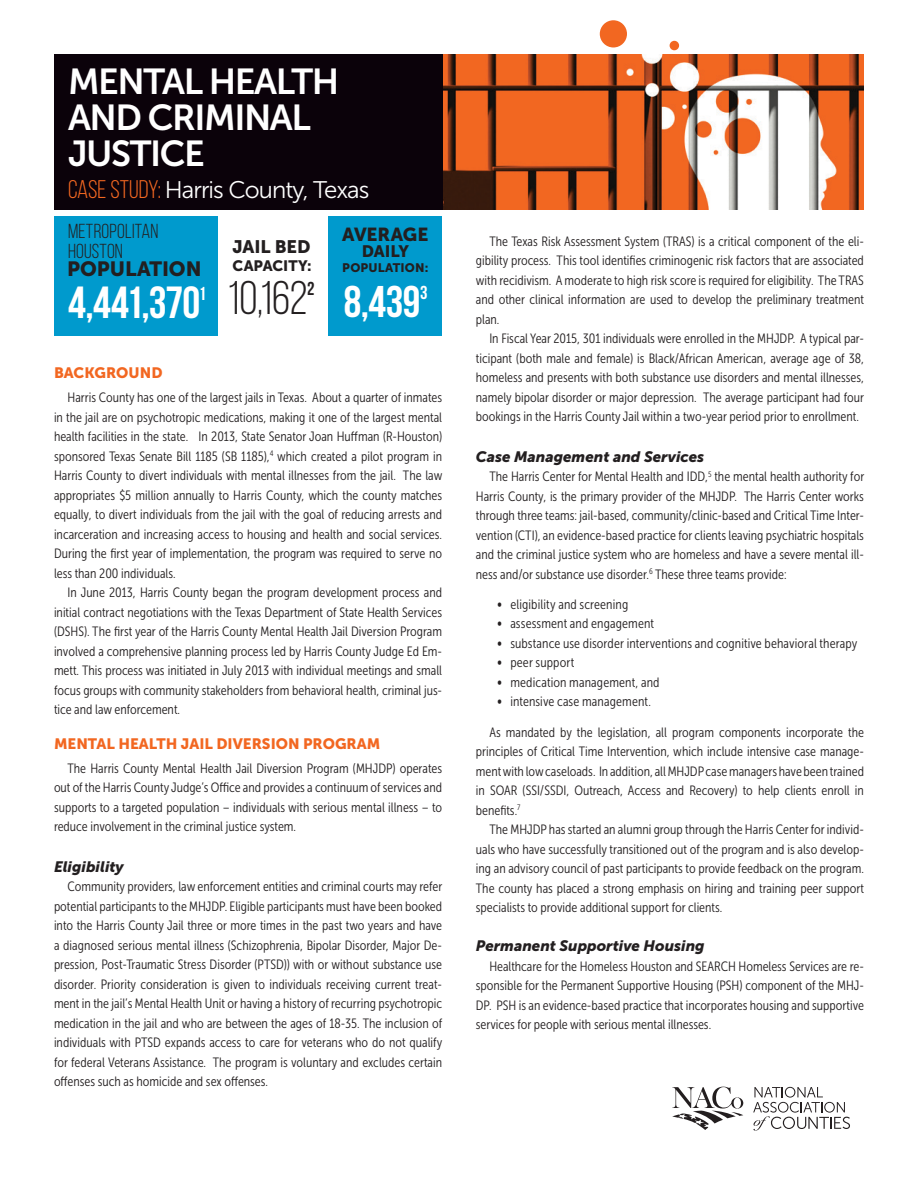
<style>
.page{position:relative;width:918px;height:1188px;background:#fff}
.page>*{position:absolute;margin:0;border:0;box-sizing:border-box;transform-origin:0 0}
.t1{font:47.1px "Bebas Neue";color:#231f20}
.t2{font:45px "Bebas Neue";letter-spacing:-.02em;color:#fff}
.t3{font:44.4px "Bebas Neue";color:#fff}
.t4{font:36px/36px "Museo Sans 700";letter-spacing:-.04em;color:#fff}
.t5{font:24px "Museo Sans 300";letter-spacing:-.04em;color:#fff}
.t6{font:20.55px "Museo Sans 900";letter-spacing:-.005em;color:#231f20}
.t7{font:20.25px/19.5px "Bebas Neue";letter-spacing:.01em;color:#231f20}
.t8{font:18.75px "Museo Sans 900";color:#231f20}
.t9{font:18.75px "Bebas Neue";color:#fff}
.t10{font:18.75px "Bebas Neue";color:#231f20}
.t11{font:18px "Museo Sans 900";letter-spacing:-.005em;color:#231f20}
.t12{font:16.5px "Museo Sans 900";letter-spacing:-.01em;color:#231f20}
.t13{font:italic 15px "Museo Sans 900";color:#231f20}
.section_heads_orange{font:15px "Museo Sans 900";color:#f26721}
.t14{font:15px "Museo Sans 900";letter-spacing:-.005em;color:#231f20}
.t15{font:13.5px/19.5px "Museo Sans Cond 300";color:#231f20;text-align:justify}
.t16{font:12.3px "Museo Sans 900";letter-spacing:.01em;color:#231f20}
.s1{font-family:"Bebas Neue";font-size:25.5px;color:#f26721}
.s2{font-size:15px}
</style>
<div class="page">
<div style="left:54px;top:216px;width:163px;height:119px;background:#009acd"></div>
<div style="left:329px;top:216px;width:113px;height:119px;background:#009acd"></div>
<img style="left:442px;top:54px;width:422px;height:155px">
<div style="left:54px;top:54px;width:388px;height:155px;background:#0b020a"></div>
<div style="left:600px;top:20px;width:27px;height:27px;background:#f26721;border-radius:50%"></div>
<div style="left:670px;top:41px;width:9px;height:9px;background:#f26721;border-radius:50%"></div>
<svg style="left:753px;top:1087px;width:97px;height:44px"></svg>
<svg style="left:672px;top:1087px;width:71px;height:43px"></svg>
<p class="t4" style="left:68px;top:63px;width:273px">MENTAL HEALTH<br>AND CRIMINAL<br>JUSTICE</p>
<p class="t5" style="left:68px;top:177px;width:303px"><span class="s1">CASE STUDY:</span> Harris County, Texas</p>
<p class="t11" style="left:233px;top:237px;width:79px">JAIL BED</p>
<p class="t14" style="left:233px;top:258px;width:81px">CAPACITY:</p>
<p class="t7" style="left:68px;top:221px;width:92px">METROPOLITAN<br>HOUSTON</p>
<p class="t8" style="left:342px;top:223px;width:88px">AVERAGE</p>
<p class="t12" style="left:362px;top:242px;width:48px">DAILY</p>
<p class="t16" style="left:342px;top:261px;width:88px">POPULATION:</p>
<p class="t3" style="left:344px;top:277px;width:78px">8,439</p>
<p class="t9" style="left:420px;top:282px;width:9px">3</p>
<p class="t6" style="left:67px;top:258px;width:136px">POPULATION</p>
<p class="t1" style="left:227px;top:272px;width:82px">10,162</p>
<p class="t10" style="left:307px;top:279px;width:9px">2</p>
<p class="t2" style="left:68px;top:278px;width:134px">4,441,370</p>
<p class="t9" style="left:199px;top:283px;width:9px">1</p>
<p class="section_heads_orange" style="left:54px;top:364px;width:110px">BACKGROUND</p>
<p class="t15" style="left:54px;top:388px;width:390px;text-indent:14px">Harris County has one of the largest jails in Texas. About a quarter of inmates in the jail are on psychotropic medications, making it one of the largest mental health facilities in the state. In 2013, State Senator Joan Huffman (R-Houston) sponsored Texas Senate Bill 1185 (SB 1185),<sup>4</sup> which created a pilot program in Harris County to divert individuals with mental illnesses from the jail. The law appropriates $5 million annually to Harris County, which the county matches equally, to divert individuals from the jail with the goal of reducing arrests and incarceration and increasing access to housing and health and social services.<br>During the first year of implementation, the program was required to serve no less than 200 individuals.</p>
<p class="t15" style="left:54px;top:583px;width:390px;text-indent:14px">In June 2013, Harris County began the program development process and initial contract negotiations with the Texas Department of State Health Services (DSHS). The first year of the Harris County Mental Health Jail Diversion Program involved a comprehensive planning process led by Harris County Judge Ed Em&shy;mett. This process was initiated in July 2013 with individual meetings and small focus groups with community stakeholders from behavioral health, criminal jus&shy;tice and law enforcement.</p>
<p class="section_heads_orange" style="left:54px;top:735px;width:328px">MENTAL HEALTH JAIL DIVERSION PROGRAM</p>
<p class="t15" style="left:54px;top:758px;width:390px;text-indent:14px">The Harris County Mental Health Jail Diversion Program (MHJDP) operates out of the Harris County Judge’s Office and provides a continuum of services and supports to a targeted population – individuals with serious mental illness – to reduce involvement in the criminal justice system.</p>
<p class="t13" style="left:54px;top:858px;width:71px">Eligibility</p>
<p class="t15" style="left:54px;top:877px;width:390px;text-indent:14px">Community providers, law enforcement entities and criminal courts may refer potential participants to the MHJDP. Eligible participants must have been booked into the Harris County Jail three or more times in the past two years and have a diagnosed serious mental illness (Schizophrenia, Bipolar Disorder, Major De&shy;pression, Post-Traumatic Stress Disorder (PTSD)) with or without substance use disorder. Priority consideration is given to individuals receiving current treat&shy;ment in the jail’s Mental Health Unit or having a history of recurring psychotropic medication in the jail and who are between the ages of 18-35. The inclusion of individuals with PTSD expands access to care for veterans who do not qualify for federal Veterans Assistance. The program is voluntary and excludes certain offenses such as homicide and sex offenses.</p>
<p class="t15" style="left:476px;top:231px;width:390px;text-indent:14px">The Texas Risk Assessment System (TRAS) is a critical component of the eli&shy;gibility process. This tool identifies criminogenic risk factors that are associated with recidivism. A moderate to high risk score is required for eligibility. The TRAS and other clinical information are used to develop the preliminary treatment plan.</p>
<p class="t15" style="left:476px;top:329px;width:390px;text-indent:14px">In Fiscal Year 2015, 301 individuals were enrolled in the MHJDP. A typical par&shy;ticipant (both male and female) is Black/African American, average age of 38, homeless and presents with both substance use disorders and mental illnesses, namely bipolar disorder or major depression. The average participant had four bookings in the Harris County Jail within a two-year period prior to enrollment.</p>
<p class="t13" style="left:476px;top:448px;width:230px">Case Management and Services</p>
<p class="t15" style="left:476px;top:467px;width:390px;text-indent:14px">The Harris Center for Mental Health and IDD,<sup>5</sup> the mental health authority for Harris County, is the primary provider of the MHJDP. The Harris Center works through three teams: jail-based, community/clinic-based and Critical Time Inter&shy;vention (CTI), an evidence-based practice for clients leaving psychiatric hospitals and the criminal justice system who are homeless and have a severe mental ill&shy;ness and/or substance use disorder.<sup>6</sup> These three teams provide:</p>
<p class="t15" style="left:497px;top:595px;width:133px"><span class="s2">•</span> eligibility and screening</p>
<p class="t15" style="left:497px;top:614px;width:159px"><span class="s2">•</span> assessment and engagement</p>
<p class="t15" style="left:497px;top:634px;width:362px"><span class="s2">•</span> substance use disorder interventions and cognitive behavioral therapy</p>
<p class="t15" style="left:497px;top:653px;width:79px"><span class="s2">•</span> peer support</p>
<p class="t15" style="left:497px;top:673px;width:164px"><span class="s2">•</span> medication management, and</p>
<p class="t15" style="left:497px;top:692px;width:156px"><span class="s2">•</span> intensive case management.</p>
<p class="t15" style="left:476px;top:722px;width:390px;text-indent:14px">As mandated by the legislation, all program components incorporate the principles of Critical Time Intervention, which include intensive case manage&shy;ment with low caseloads. In addition, all MHJDP case managers have been trained in SOAR (SSI/SSDI, Outreach, Access and Recovery) to help clients enroll in benefits.<sup>7</sup></p>
<p class="t15" style="left:476px;top:820px;width:390px;text-indent:14px">The MHJDP has started an alumni group through the Harris Center for individ&shy;uals who have successfully transitioned out of the program and is also develop&shy;ing an advisory council of past participants to provide feedback on the program.<br>The county has placed a strong emphasis on hiring and training peer support specialists to provide additional support for clients.</p>
<p class="t13" style="left:476px;top:937px;width:230px">Permanent Supportive Housing</p>
<p class="t15" style="left:476px;top:956px;width:390px;text-indent:14px">Healthcare for the Homeless Houston and SEARCH Homeless Services are re&shy;sponsible for the Permanent Supportive Housing (PSH) component of the MHJ-DP. PSH is an evidence-based practice that incorporates housing and supportive services for people with serious mental illnesses.</p>
</div>
